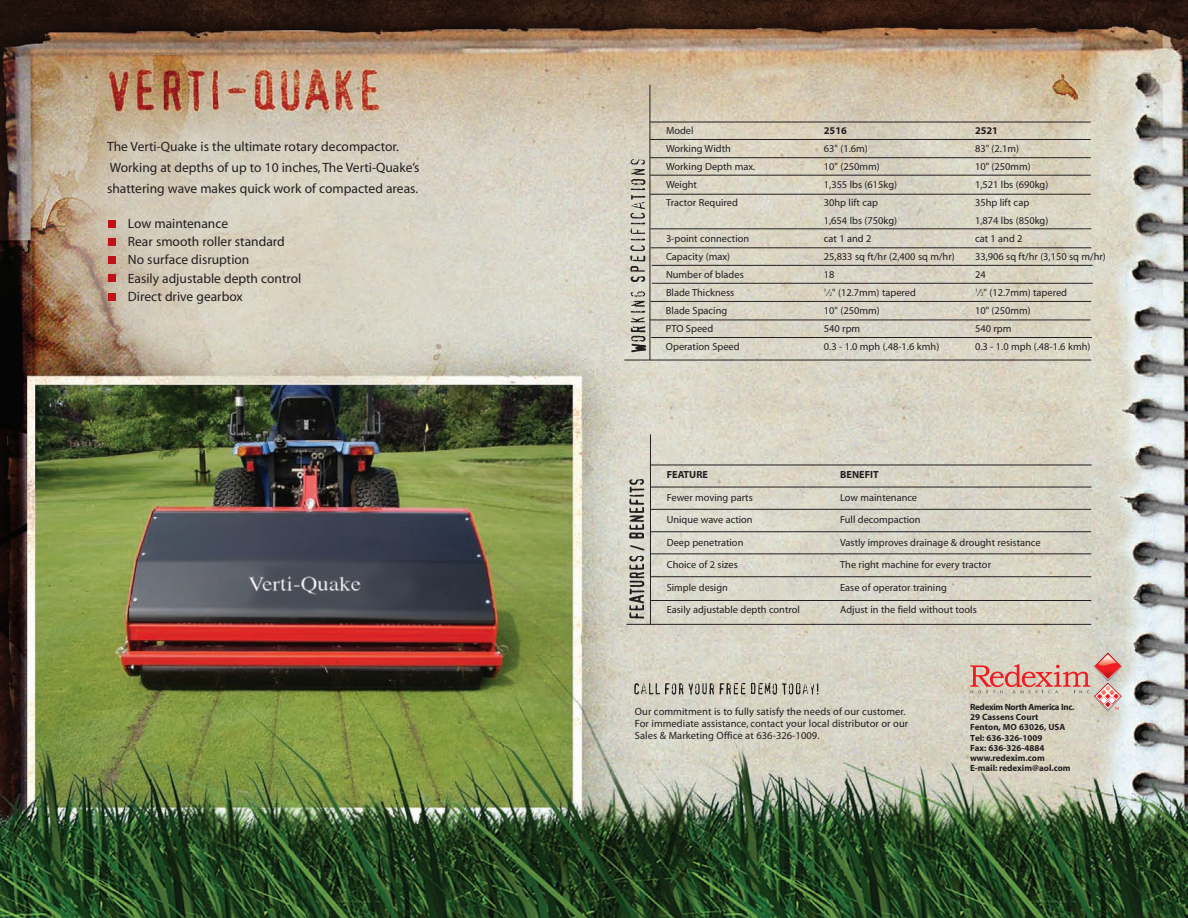
<style>
.page{position:relative;width:1188px;height:918px;background:#fff}
.page>*{position:absolute;margin:0;border:0;box-sizing:border-box;transform-origin:0 0}
.t1{font:13.5px/18.5px "Myriad";color:#231f20}
.t2{font:10.5px/12px "Myriad";letter-spacing:.005em;color:#231f20}
.t3{font:10.35px "Myriad";color:#231f20}
.t4{font:700 10.35px "Myriad";color:#231f20}
.t5{font:700 9px/10.2px "Myriad";color:#231f20}
.s1{font-family:"Courier";font-size:10.5px;color:#c01119}
.s2{font-size:5.25px}
</style>
<div class="page">
<img style="left:0;top:0;width:1188px;height:918px">
<hr style="left:650px;top:122px;width:441px;height:1px;background:#231f20">
<hr style="left:650px;top:139px;width:441px;height:1px;background:#231f20">
<hr style="left:650px;top:157px;width:441px;height:1px;background:#231f20">
<hr style="left:650px;top:175px;width:441px;height:1px;background:#231f20">
<hr style="left:650px;top:194px;width:441px;height:1px;background:#231f20">
<hr style="left:650px;top:85px;width:1px;height:275px;background:#231f20">
<hr style="left:651px;top:487px;width:440px;height:1px;background:#231f20">
<hr style="left:651px;top:509px;width:440px;height:1px;background:#231f20">
<hr style="left:651px;top:531px;width:440px;height:1px;background:#231f20">
<hr style="left:651px;top:553px;width:440px;height:1px;background:#231f20">
<hr style="left:651px;top:576px;width:440px;height:1px;background:#231f20">
<hr style="left:651px;top:600px;width:440px;height:1px;background:#231f20">
<hr style="left:626px;top:624px;width:465px;height:1px;background:#231f20">
<hr style="left:650px;top:434px;width:1px;height:190px;background:#231f20">
<hr style="left:650px;top:301px;width:441px;height:1px;background:#231f20">
<hr style="left:624px;top:360px;width:467px;height:1px;background:#231f20">
<hr style="left:651px;top:465px;width:441px;height:1px;background:#231f20">
<hr style="left:650px;top:228px;width:441px;height:1px;background:#231f20">
<hr style="left:650px;top:247px;width:441px;height:1px;background:#231f20">
<hr style="left:652px;top:265px;width:441px;height:1px;background:#231f20">
<hr style="left:652px;top:283px;width:441px;height:1px;background:#231f20">
<svg style="left:631px;top:291px;width:15px;height:61px"></svg>
<svg style="left:630px;top:159px;width:16px;height:123px;background:#b2aea3"></svg>
<svg style="left:629px;top:545px;width:15px;height:74px"></svg>
<svg style="left:629px;top:479px;width:15px;height:60px"></svg>
<svg style="left:634px;top:683px;width:49px;height:12px"></svg>
<svg style="left:689px;top:683px;width:25px;height:12px"></svg>
<svg style="left:720px;top:683px;width:25px;height:12px"></svg>
<svg style="left:751px;top:683px;width:67px;height:12px"></svg>
<hr style="left:650px;top:320px;width:441px;height:1px;background:#231f20">
<hr style="left:651px;top:337px;width:441px;height:1px;background:#231f20">
<svg style="left:970px;top:651px;width:153px;height:60px;background:#d9b9ac"></svg>
<div style="left:108px;top:220px;width:8px;height:8px;background:#c01119"></div>
<div style="left:108px;top:238px;width:8px;height:8px;background:#c01119"></div>
<div style="left:108px;top:256px;width:8px;height:8px;background:#c01119"></div>
<div style="left:108px;top:275px;width:8px;height:7px;background:#c01119"></div>
<div style="left:108px;top:293px;width:8px;height:8px;background:#c01119"></div>
<h1 class="t1" style="left:107px;top:137px;width:314px;line-height:21px">The Verti-Quake is the ultimate rotary decompactor.<br>Working at depths of up to 10 inches, The Verti-Quake’s shattering wave makes quick work of compacted areas.</h1>
<h1 class="t1" style="left:108px;top:215px;width:195px"><span class="s1">n</span> Low maintenance<br><span class="s1">n</span> Rear smooth roller standard<br><span class="s1">n</span> No surface disruption<br><span class="s1">n</span> Easily adjustable depth control <span class="s1">n</span> Direct drive gearbox</h1>
<p class="t3" style="left:666px;top:127px;width:29px">Model</p>
<p class="t4" style="left:824px;top:127px;width:25px">2516</p>
<p class="t4" style="left:975px;top:127px;width:25px">2521</p>
<p class="t3" style="left:666px;top:145px;width:66px">Working Width</p>
<p class="t3" style="left:824px;top:145px;width:45px">63" (1.6m)</p>
<p class="t3" style="left:975px;top:145px;width:45px">83" (2.1m)</p>
<p class="t3" style="left:666px;top:163px;width:91px">Working Depth max.</p>
<p class="t3" style="left:824px;top:163px;width:57px">10" (250mm)</p>
<p class="t3" style="left:975px;top:163px;width:57px">10" (250mm)</p>
<p class="t3" style="left:666px;top:181px;width:33px">Weight</p>
<p class="t3" style="left:824px;top:181px;width:75px">1,355 lbs (615kg)</p>
<p class="t3" style="left:975px;top:181px;width:75px">1,521 lbs (690kg)</p>
<p class="t3" style="left:666px;top:199px;width:73px">Tractor Required</p>
<p class="t3" style="left:824px;top:199px;width:56px">30hp lift cap</p>
<p class="t3" style="left:975px;top:199px;width:56px">35hp lift cap</p>
<p class="t3" style="left:824px;top:217px;width:75px">1,654 lbs (750kg)</p>
<p class="t3" style="left:975px;top:217px;width:75px">1,874 lbs (850kg)</p>
<p class="t3" style="left:666px;top:235px;width:85px">3-point connection</p>
<p class="t3" style="left:824px;top:235px;width:49px">cat 1 and 2</p>
<p class="t3" style="left:975px;top:235px;width:49px">cat 1 and 2</p>
<p class="t3" style="left:666px;top:253px;width:66px">Capacity (max)</p>
<p class="t3" style="left:824px;top:253px;width:132px">25,833 sq ft/hr (2,400 sq m/hr)</p>
<p class="t3" style="left:975px;top:253px;width:132px">33,906 sq ft/hr (3,150 sq m/hr)</p>
<p class="t3" style="left:666px;top:271px;width:79px">Number of blades</p>
<p class="t3" style="left:824px;top:271px;width:12px">18</p>
<p class="t3" style="left:975px;top:271px;width:12px">24</p>
<p class="t3" style="left:666px;top:289px;width:70px">Blade Thickness</p>
<p class="t3" style="left:824px;top:289px;width:94px"><sup>1</sup>⁄<span class="s2">2</span>" (12.7mm) tapered</p>
<p class="t3" style="left:975px;top:289px;width:94px"><sup>1</sup>⁄<span class="s2">2</span>" (12.7mm) tapered</p>
<p class="t3" style="left:666px;top:307px;width:63px">Blade Spacing</p>
<p class="t3" style="left:824px;top:307px;width:57px">10" (250mm)</p>
<p class="t3" style="left:975px;top:307px;width:57px">10" (250mm)</p>
<p class="t3" style="left:666px;top:325px;width:49px">PTO Speed</p>
<p class="t3" style="left:824px;top:325px;width:38px">540 rpm</p>
<p class="t3" style="left:975px;top:325px;width:38px">540 rpm</p>
<p class="t3" style="left:666px;top:343px;width:75px">Operation Speed</p>
<p class="t3" style="left:824px;top:343px;width:117px">0.3 - 1.0 mph (.48-1.6 kmh)</p>
<p class="t3" style="left:975px;top:343px;width:117px">0.3 - 1.0 mph (.48-1.6 kmh)</p>
<p class="t4" style="left:667px;top:471px;width:43px">FEATURE</p>
<p class="t4" style="left:840px;top:471px;width:40px">BENEFIT</p>
<p class="t3" style="left:667px;top:494px;width:88px">Fewer moving parts</p>
<p class="t3" style="left:840px;top:494px;width:78px">Low maintenance</p>
<p class="t3" style="left:667px;top:516px;width:87px">Unique wave action</p>
<p class="t3" style="left:840px;top:516px;width:82px">Full decompaction</p>
<p class="t3" style="left:667px;top:539px;width:78px">Deep penetration</p>
<p class="t3" style="left:840px;top:539px;width:202px">Vastly improves drainage &amp; drought resistance</p>
<p class="t3" style="left:667px;top:561px;width:73px">Choice of 2 sizes</p>
<p class="t3" style="left:840px;top:561px;width:152px">The right machine for every tractor</p>
<p class="t3" style="left:667px;top:584px;width:63px">Simple design</p>
<p class="t3" style="left:840px;top:584px;width:108px">Ease of operator training</p>
<p class="t3" style="left:667px;top:606px;width:135px">Easily adjustable depth control</p>
<p class="t3" style="left:840px;top:606px;width:138px">Adjust in the field without tools</p>
<p class="t2" style="left:635px;top:706px;width:275px">Our commitment is to fully satisfy the needs of our customer.<br>For immediate assistance, contact your local distributor or our<br>Sales &amp; Marketing Office at 636-326-1009.</p>
<p class="t5" style="left:970px;top:703px;width:106px">Redexim North America Inc.<br>29 Cassens Court<br>Fenton, MO 63026, USA<br>Tel: 636-326-1009<br>Fax: 636-326-4884 www.redexim.com<br>E-mail: redexim@aol.com</p>
</div>
